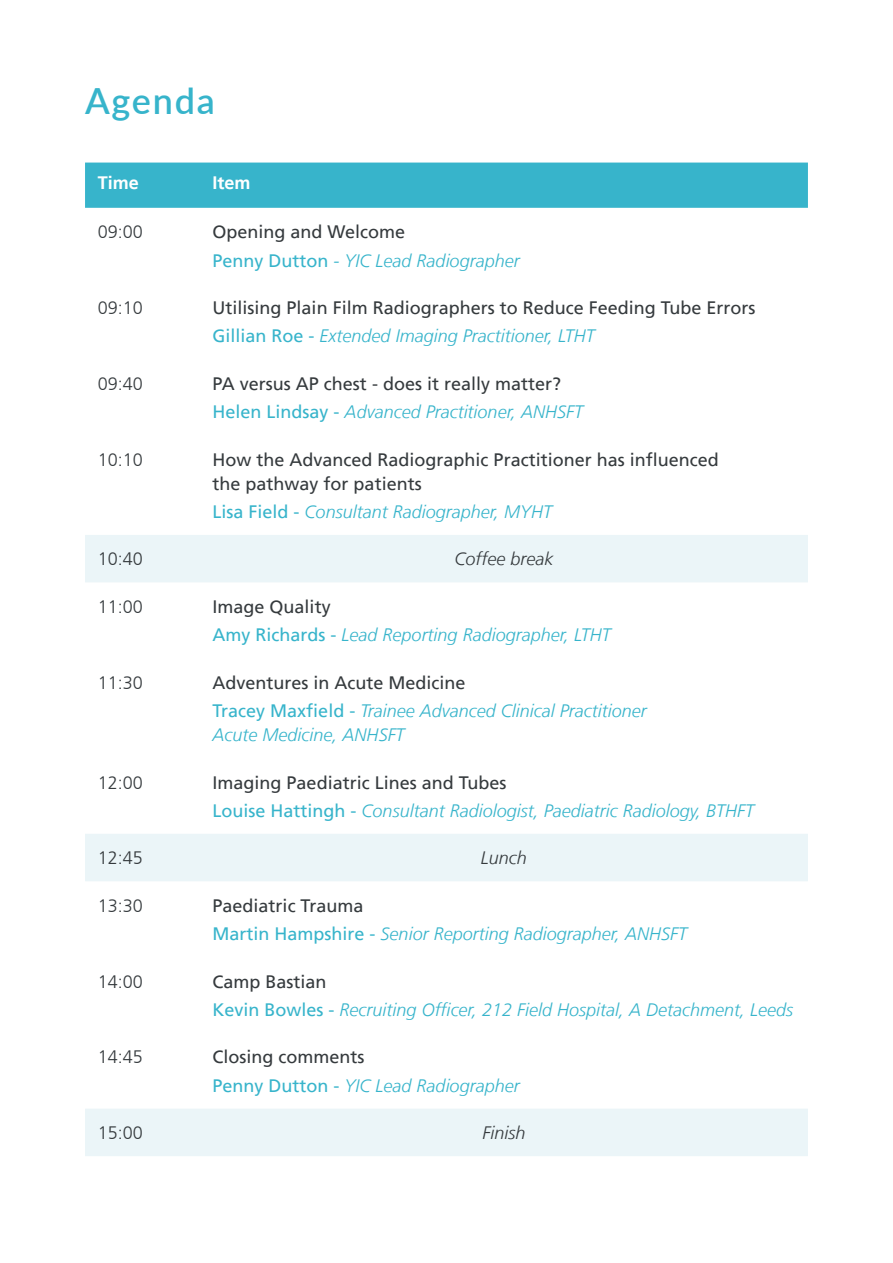
<style>
.page{position:relative;width:893px;height:1263px;background:#fff}
.page>*{position:absolute;margin:0;border:0;box-sizing:border-box;transform-origin:0 0}
.Body_Head_01{font:600 36px "Lato";letter-spacing:.05em;color:#37b4cb}
.Agenda_Text_01{font:italic 300 18px/24px "Frutiger LT";color:#37b4cb}
.Agenda_Text_01-2{font:18px/24px "Frutiger LT";color:#353a3d}
.Agenda_Text_01-3{font:300 18px "Frutiger LT";color:#353a3d}
.Agenda_Text_01-4{font:italic 300 18px "Frutiger LT";color:#353a3d}
.Agenda_Text_01-5{font:700 18px "Frutiger LT";color:#fff}
.s1{font-weight:400;font-style:normal}
</style>
<div class="page">
<div style="left:85px;top:163px;width:723px;height:45px;background:#37b4cb"></div>
<svg style="left:85px;top:535px;width:723px;height:621px"></svg>
<p class="Body_Head_01" style="left:85px;top:75px;width:131px">Agenda</p>
<p class="Agenda_Text_01-5" style="left:98px;top:172px;width:43px">Time</p>
<p class="Agenda_Text_01-5" style="left:213px;top:172px;width:40px">Item</p>
<p class="Agenda_Text_01-3" style="left:98px;top:222px;width:47px">09:00</p>
<p class="Agenda_Text_01-2" style="left:213px;top:220px;width:194px">Opening and Welcome</p>
<p class="Agenda_Text_01" style="left:213px;top:249px;width:309px"><span class="s1">Penny Dutton</span> - YIC Lead Radiographer</p>
<p class="Agenda_Text_01-3" style="left:98px;top:298px;width:47px">09:10</p>
<p class="Agenda_Text_01-2" style="left:213px;top:296px;width:544px">Utilising Plain Film Radiographers to Reduce Feeding Tube Errors</p>
<p class="Agenda_Text_01" style="left:213px;top:324px;width:384px"><span class="s1">Gillian Roe -</span> Extended Imaging Practitioner, LTHT</p>
<p class="Agenda_Text_01-3" style="left:98px;top:373px;width:47px">09:40</p>
<p class="Agenda_Text_01-2" style="left:213px;top:372px;width:350px">PA versus AP chest - does it really matter?</p>
<p class="Agenda_Text_01" style="left:213px;top:400px;width:372px"><span class="s1">Helen Lindsay -</span> Advanced Practitioner, ANHSFT</p>
<p class="Agenda_Text_01-3" style="left:98px;top:449px;width:47px">10:10</p>
<p class="Agenda_Text_01-2" style="left:213px;top:447px;width:508px">How the Advanced Radiographic Practitioner has influenced the pathway for patients</p>
<p class="Agenda_Text_01" style="left:213px;top:500px;width:341px"><span class="s1">Lisa Field -</span> Consultant Radiographer, MYHT</p>
<p class="Agenda_Text_01-3" style="left:98px;top:549px;width:47px">10:40</p>
<p class="Agenda_Text_01-4" style="left:454px;top:549px;width:100px">Coffee break</p>
<p class="Agenda_Text_01-3" style="left:98px;top:596px;width:47px">11:00</p>
<p class="Agenda_Text_01-2" style="left:213px;top:595px;width:120px">Image Quality</p>
<p class="Agenda_Text_01" style="left:213px;top:623px;width:400px"><span class="s1">Amy Richards -</span> Lead Reporting Radiographer, LTHT</p>
<p class="Agenda_Text_01-3" style="left:98px;top:672px;width:47px">11:30</p>
<p class="Agenda_Text_01-2" style="left:213px;top:670px;width:255px">Adventures in Acute Medicine</p>
<p class="Agenda_Text_01" style="left:213px;top:699px;width:436px"><span class="s1">Tracey Maxfield -</span> Trainee Advanced Clinical Practitioner<br>Acute Medicine, ANHSFT</p>
<p class="Agenda_Text_01-3" style="left:98px;top:772px;width:47px">12:00</p>
<p class="Agenda_Text_01-2" style="left:213px;top:770px;width:295px">Imaging Paediatric Lines and Tubes</p>
<p class="Agenda_Text_01" style="left:213px;top:799px;width:543px"><span class="s1">Louise Hattingh -</span> Consultant Radiologist, Paediatric Radiology, BTHFT</p>
<p class="Agenda_Text_01-3" style="left:98px;top:848px;width:47px">12:45</p>
<p class="Agenda_Text_01-4" style="left:481px;top:848px;width:48px">Lunch</p>
<p class="Agenda_Text_01-3" style="left:98px;top:895px;width:47px">13:30</p>
<p class="Agenda_Text_01-2" style="left:213px;top:894px;width:152px">Paediatric Trauma</p>
<p class="Agenda_Text_01" style="left:213px;top:922px;width:476px"><span class="s1">Martin Hampshire -</span> Senior Reporting Radiographer, ANHSFT</p>
<p class="Agenda_Text_01-3" style="left:98px;top:971px;width:47px">14:00</p>
<p class="Agenda_Text_01-2" style="left:213px;top:969px;width:116px">Camp Bastian</p>
<p class="Agenda_Text_01" style="left:213px;top:998px;width:582px"><span class="s1">Kevin Bowles -</span> Recruiting Officer, 212 Field Hospital, A Detachment, Leeds</p>
<p class="Agenda_Text_01-3" style="left:98px;top:1047px;width:47px">14:45</p>
<p class="Agenda_Text_01-2" style="left:213px;top:1045px;width:154px">Closing comments</p>
<p class="Agenda_Text_01" style="left:213px;top:1073px;width:309px"><span class="s1">Penny Dutton -</span> YIC Lead Radiographer</p>
<p class="Agenda_Text_01-3" style="left:98px;top:1123px;width:47px">15:00</p>
<p class="Agenda_Text_01-4" style="left:482px;top:1122px;width:45px">Finish</p>
</div>
